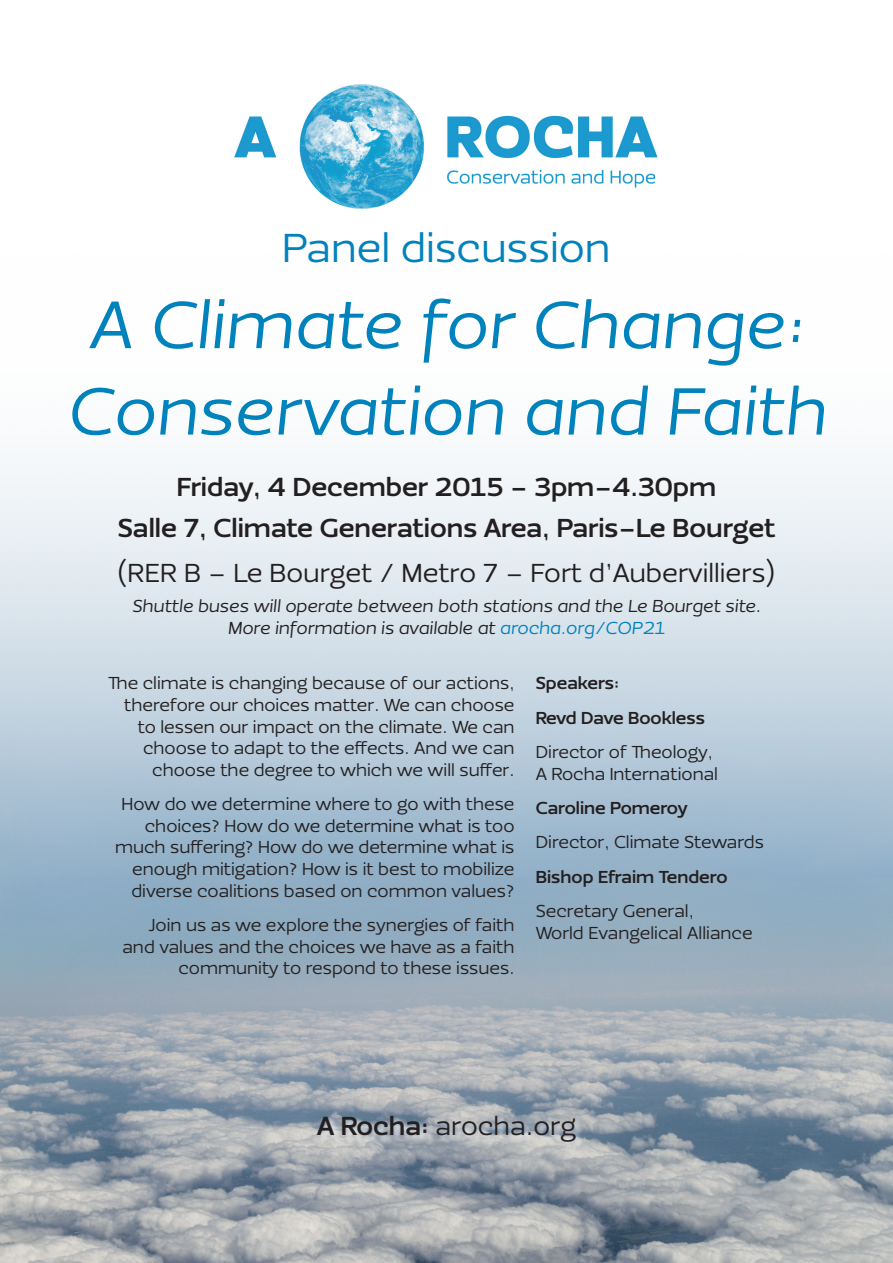
<style>
.page{position:relative;width:893px;height:1263px;background:#fff}
.page>*{position:absolute;margin:0;border:0;box-sizing:border-box;transform-origin:0 0}
.t1{font:italic 69px/86.4px "Ezzo";color:#0082bc;text-align:center}
.t2{font:42px "Ezzo";color:#0082bc}
.t3{font:700 27px/41px "Ezzo";color:#231f20;text-align:center}
.t4{font:27px "Ezzo";color:#231f20}
.t5{font:18px/21.6px "Ezzo";color:#231f20;text-align:right}
.t6{font:italic 18px/21.6px "Ezzo";color:#231f20;text-align:center}
.t7{font:700 18px/34.3px "Ezzo";color:#231f20}
.s1{color:#0082bc}
.s2{font-weight:700}
</style>
<div class="page">
<img style="left:0;top:460px;width:893px;height:803px">
<img style="left:234px;top:84px;width:424px;height:125px">
<div style="left:317px;top:1115px;width:267px;height:35px;background:#fff;opacity:.75"></div>
<h2 class="t2" style="left:282px;top:221px;width:330px">Panel discussion</h2>
<h1 class="t1" style="left:67px;top:282px;width:761px">A Climate for Change:<br>Conservation and Faith</h1>
<h3 class="t3" style="left:118px;top:467px;width:659px">Friday, 4 December 2015 - 3pm-4.30pm<br>Salle 7, Climate Generations Area, Paris-Le Bourget</h3>
<h3 class="t4" style="left:117px;top:556px;width:660px">(RER B – Le Bourget / Metro 7 – Fort d’Aubervilliers)</h3>
<p class="t6" style="left:132px;top:596px;width:630px">Shuttle buses will operate between both stations and the Le Bourget site.<br>More information is available at <span class="s1">arocha.org/COP21</span></p>
<p class="t5" style="left:108px;top:672px;width:408px">The climate is changing because of our actions, therefore our choices matter. We can choose to lessen our impact on the climate. We can choose to adapt to the effects. And we can choose the degree to which we will suffer.</p>
<p class="t5" style="left:115px;top:793px;width:401px">How do we determine where to go with these choices? How do we determine what is too much suffering? How do we determine what is enough mitigation? How is it best to mobilize diverse coalitions based on common values?</p>
<p class="t5" style="left:122px;top:914px;width:394px">Join us as we explore the synergies of faith and values and the choices we have as a faith community to respond to these issues.</p>
<p class="t7" style="left:536px;top:666px;width:171px">Speakers:<br>Revd Dave Bookless</p>
<p class="t5" style="left:536px;top:741px;width:184px;text-align:left">Director of Theology,<br>A Rocha International</p>
<p class="t7" style="left:536px;top:791px;width:153px">Caroline Pomeroy</p>
<p class="t5" style="left:536px;top:831px;width:230px">Director, Climate Stewards</p>
<p class="t7" style="left:536px;top:859px;width:193px">Bishop Efraim Tendero</p>
<p class="t5" style="left:536px;top:900px;width:218px;text-align:left">Secretary General,<br>World Evangelical Alliance</p>
<h3 class="t4" style="left:317px;top:1108px;width:260px"><span class="s2">A Rocha:</span> arocha.org</h3>
</div>
